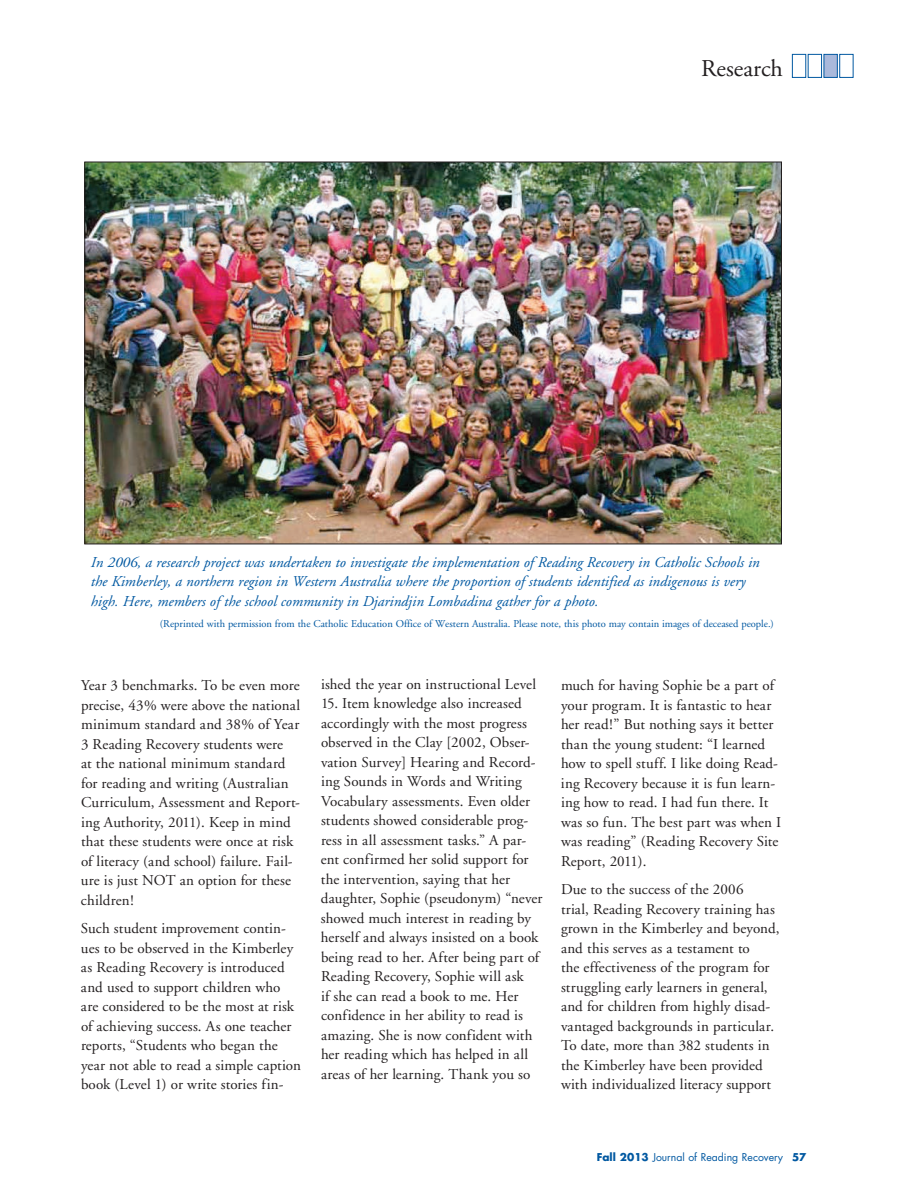
<style>
.page{position:relative;width:918px;height:1188px;background:#fff}
.page>*{position:absolute;margin:0;border:0;box-sizing:border-box;transform-origin:0 0}
.t1{font:24px "Adobe Garamond Pro";color:#231f20}
.text{font:15px/19.5px "Adobe Garamond";letter-spacing:.01em;color:#231f20}
.captions{font:italic 15px/19.5px "Adobe Garamond";color:#0158a1}
.captions-2{font:10.5px "Adobe Garamond";color:#0158a1}
.t2{font:10.5px "Futura Std";color:#0158a1}
.t3{font:700 10.5px "Futura Std";color:#0158a1}
.s1{font-weight:700}
</style>
<div class="page">
<div style="left:792px;top:54px;width:14px;height:24px;background:#fff;border:1px solid #0158a1"></div>
<div style="left:808px;top:54px;width:14px;height:24px;background:#fff;border:1px solid #0158a1"></div>
<div style="left:824px;top:54px;width:14px;height:24px;background:#aab9db;border:1px solid #0158a1"></div>
<div style="left:839px;top:54px;width:15px;height:24px;border:1px solid #0158a1"></div>
<img style="left:86px;top:164px;width:694px;height:378px">
<h1 class="t1" style="left:701px;top:54px;width:83px">Research</h1>
<p class="captions" style="left:91px;top:553px;width:671px">In 2006, a research project was undertaken to investigate the implementation of Reading Recovery in Catholic Schools in the Kimberley, a northern region in Western Australia where the proportion of students identified as indigenous is very high. Here, members of the school community in Djarindjin Lombadina gather for a photo.</p>
<p class="captions-2" style="left:160px;top:618px;width:616px">(Reprinted with permission from the Catholic Education Office of Western Australia. Please note, this photo may contain images of deceased people.)</p>
<p class="text" style="left:81px;top:676px;width:221px">Year 3 benchmarks. To be even more precise, 43% were above the national minimum standard and 38% of Year<br>3 Reading Recovery students were<br>at the national minimum standard for reading and writing (Australian<br>Curriculum, Assessment and Report&shy;ing Authority, 2011). Keep in mind that these students were once at risk of literacy (and school) failure. Fail&shy;ure is just NOT an option for these children!</p>
<p class="text" style="left:81px;top:919px;width:221px">Such student improvement contin&shy;ues to be observed in the Kimberley as Reading Recovery is introduced and used to support children who are considered to be the most at risk of achieving success. As one teacher reports, “Students who began the year not able to read a simple caption book (Level 1) or write stories fin-</p>
<p class="text" style="left:321px;top:675px;width:217px">ished the year on instructional Level</p>
<p class="text" style="left:321px;top:694px;width:223px">15. Item knowledge also increased accordingly with the most progress observed in the Clay [2002, Obser&shy;vation Survey] Hearing and Record&shy;ing Sounds in Words and Writing Vocabulary assessments. Even older students showed considerable prog&shy;ress in all assessment tasks.” A par&shy;ent confirmed her solid support for the intervention, saying that her daughter, Sophie (pseudonym) “never showed much interest in reading by herself and always insisted on a book being read to her. After being part of Reading Recovery, Sophie will ask<br>if she can read a book to me. Her confidence in her ability to read is amazing. She is now confident with her reading which has helped in all areas of her learning. Thank you so</p>
<p class="text" style="left:561px;top:676px;width:222px">much for having Sophie be a part of your program. It is fantastic to hear her read!” But nothing says it better than the young student: “I learned how to spell stuff. I like doing Read&shy;ing Recovery because it is fun learn&shy;ing how to read. I had fun there. It was so fun. The best part was when I was reading” (Reading Recovery Site Report, 2011).</p>
<p class="text" style="left:561px;top:880px;width:220px">Due to the success of the 2006<br>trial, Reading Recovery training has grown in the Kimberley and beyond, and this serves as a testament to<br>the effectiveness of the program for struggling early learners in general, and for children from highly disad&shy;vantaged backgrounds in particular.<br>To date, more than 382 students in the Kimberley have been provided with individualized literacy support</p>
<p class="t2" style="left:597px;top:1150px;width:188px"><span class="s1">Fall 2013</span> Journal of Reading Recovery</p>
<p class="t3" style="left:792px;top:1150px;width:16px">57</p>
</div>
